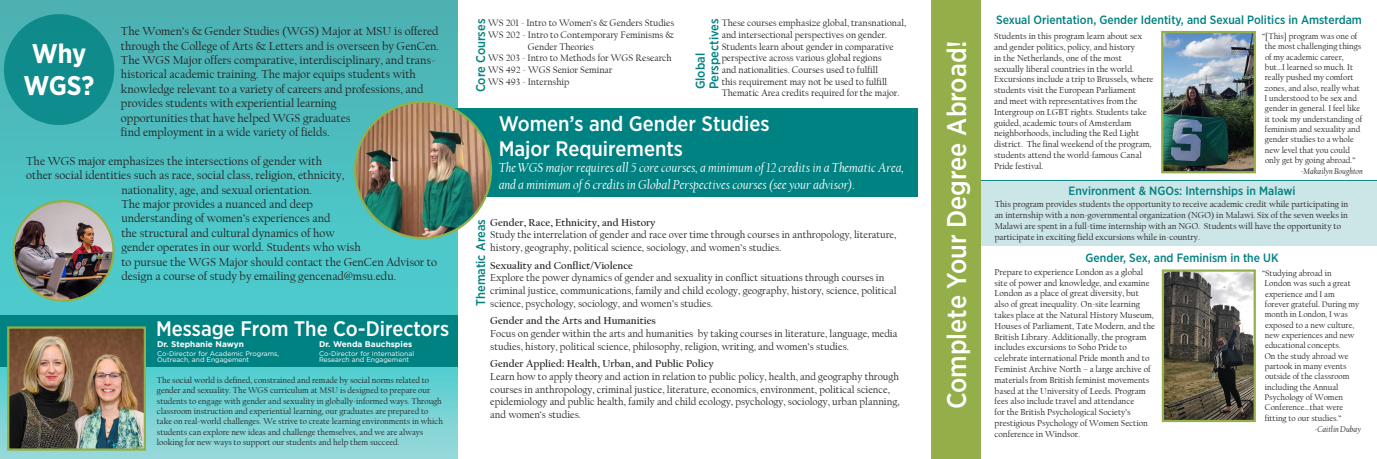
<style>
.page{position:relative;width:1377px;height:459px;background:#fff}
.page>*{position:absolute;margin:0;border:0;box-sizing:border-box;transform-origin:0 0}
.t1{font:500 27px "Gotham Narrow";color:#fff}
.t2{font:700 27px/32.4px "Gotham Narrow";letter-spacing:-.01em;color:#fff;text-align:center}
.t3{font:500 21px/25.2px "Gotham Narrow";color:#fff}
.t4{font:italic 13.5px/16.2px "Californian FB";color:#fff}
.t5{font:500 12.75px/13.5px "Gotham Narrow";color:#008182}
.t6{font:12px/14.4px "Californian FB";color:#231f20}
.t7{font:500 12px "Gotham Narrow";color:#008182}
.t8{font:10.5px/12.6px "Californian FB";color:#231f20}
.t9{font:700 10.5px "Californian FB";color:#231f20}
.t10{font:9.75px/11.7px "Californian FB";color:#231f20}
.t11{font:9px/10.8px "Californian FB";color:#231f20}
.t12{font:8.62px/10.4px "Californian FB";color:#231f20}
.t13{font:italic 8.62px "Californian FB";color:#231f20}
.t14{font:700 8.25px "Gotham";color:#fff}
.t15{font:6.75px "Gotham";color:#fff}
</style>
<div class="page">
<div style="left:981px;top:181px;width:396px;height:65px;background:#cce5e6"></div>
<div style="left:931px;top:0;width:50px;height:459px;background:#94ae4a"></div>
<div style="left:442px;top:108px;width:476px;height:88px;background:#008182"></div>
<svg style="left:0;top:0;width:458px;height:459px;background:#56c2c3"></svg>
<div style="left:4px;top:14px;width:110px;height:111px;background:#0f8b8c;border-radius:50%"></div>
<div style="left:0;top:315px;width:458px;height:52px;background:#008182"></div>
<img style="left:10px;top:329px;width:133px;height:119px">
<div style="left:7px;top:326px;width:139px;height:125px;border:2px solid #94ae4a"></div>
<img style="left:14px;top:201px;width:100px;height:100px;border-radius:50px">
<div style="left:13px;top:200px;width:102px;height:102px;border:2px solid #94ae4a;border-radius:50%"></div>
<img style="left:355px;top:102px;width:136px;height:136px;border-radius:68px">
<img style="left:1164px;top:34px;width:89px;height:136px">
<div style="left:1161px;top:31px;width:95px;height:142px;border:2px solid #94ae4a"></div>
<img style="left:1165px;top:272px;width:88px;height:147px">
<div style="left:1162px;top:269px;width:94px;height:153px;border:2px solid #94ae4a"></div>
<p class="t6" style="left:121px;top:24px;width:320px">The Women’s &amp; Gender Studies (WGS) Major at MSU is offered through the College of Arts &amp; Letters and is overseen by GenCen.<br>The WGS Major offers comparative, interdisciplinary, and trans&shy;historical academic training. The major equips students with knowledge relevant to a variety of careers and professions, and provides students with experiential learning</p>
<p class="t6" style="left:121px;top:111px;width:231px">opportunities that have helped WGS graduates</p>
<p class="t6" style="left:121px;top:125px;width:210px">find employment in a wide variety of fields.</p>
<p class="t6" style="left:26px;top:154px;width:297px">The WGS major emphasizes the intersections of gender with</p>
<p class="t6" style="left:26px;top:168px;width:320px">other social identities such as race, social class, religion, ethnicity,</p>
<p class="t6" style="left:121px;top:183px;width:192px">nationality, age, and sexual orientation.</p>
<p class="t6" style="left:121px;top:197px;width:193px">The major provides a nuanced and deep</p>
<p class="t6" style="left:121px;top:211px;width:211px">understanding of women’s experiences and</p>
<p class="t6" style="left:121px;top:226px;width:215px">the structural and cultural dynamics of how</p>
<p class="t6" style="left:121px;top:240px;width:241px">gender operates in our world. Students who wish</p>
<p class="t6" style="left:121px;top:255px;width:317px">to pursue the WGS Major should contact the GenCen Advisor to</p>
<p class="t6" style="left:121px;top:269px;width:276px">design a course of study by emailing gencenad@msu.edu.</p>
<p class="t2" style="left:24px;top:37px;width:72px">Why<br>WGS?</p>
<p class="t3" style="left:156px;top:316px;width:295px">Message From The Co-Directors</p>
<p class="t14" style="left:157px;top:339px;width:88px">Dr. Stephanie Nawyn</p>
<p class="t14" style="left:319px;top:339px;width:95px">Dr. Wenda Bauchspies</p>
<p class="t15" style="left:157px;top:349px;width:124px">Co-Director for Academic Programs,</p>
<p class="t15" style="left:319px;top:349px;width:97px">Co-Director for International</p>
<p class="t15" style="left:157px;top:356px;width:94px">Outreach, and Engagement</p>
<p class="t15" style="left:319px;top:356px;width:92px">Research and Engagement</p>
<p class="t12" style="left:157px;top:375px;width:287px">The social world is defined, constrained and remade by social norms related to gender and sexuality. The WGS curriculum at MSU is designed to prepare our students to engage with gender and sexuality in globally-informed ways. Through classroom instruction and experiential learning, our graduates are prepared to take on real-world challenges. We strive to create learning environments in which students can explore new ideas and challenge themselves, and we are always looking for new ways to support our students and help them succeed.</p>
<p class="t10" style="left:488px;top:17px;width:188px">WS 201 - Intro to Women’s &amp; Genders Studies</p>
<p class="t10" style="left:528px;top:29px;width:148px;text-indent:-40px">WS 202 - Intro to Contemporary Feminisms &amp;<br>Gender Theories</p>
<p class="t10" style="left:488px;top:52px;width:185px">WS 203 - Intro to Methods for WGS Research</p>
<p class="t10" style="left:488px;top:64px;width:126px">WS 492 - WGS Senior Seminar</p>
<p class="t10" style="left:488px;top:76px;width:83px">WS 493 - Internship</p>
<p class="t3" style="left:499px;top:110px;width:272px">Women’s and Gender Studies<br>Major Requirements</p>
<p class="t4" style="left:499px;top:160px;width:407px">The WGS major requires all 5 core courses, a minimum of 12 credits in a Thematic Area, and a minimum of 6 credits in Global Perspectives courses (see your advisor).</p>
<p class="t10" style="left:722px;top:17px;width:186px">These courses emphasize global, transnational, and intersectional perspectives on gender.<br>Students learn about gender in comparative perspective across various global regions<br>and nationalities. Courses used to fulfill<br>this requirement may not be used to fulfill Thematic Area credits required for the major.</p>
<p class="t5" style="left:693px;top:89px;width:72px;rotate:-90deg">Global<br>Perspectives</p>
<p class="t5" style="left:474px;top:92px;width:75px;rotate:-90deg">Core Courses</p>
<p class="t9" style="left:490px;top:216px;width:167px">Gender, Race, Ethnicity, and History</p>
<p class="t8" style="left:490px;top:229px;width:408px">Study the interrelation of gender and race over time through courses in anthropology, literature, history, geography, political science, sociology, and women’s studies.</p>
<p class="t9" style="left:490px;top:259px;width:144px">Sexuality and Conflict/Violence</p>
<p class="t8" style="left:490px;top:272px;width:408px">Explore the power dynamics of gender and sexuality in conflict situations through courses in criminal justice, communications, family and child ecology, geography, history, science, political science, psychology, sociology, and women’s studies.</p>
<p class="t9" style="left:490px;top:315px;width:167px">Gender and the Arts and Humanities</p>
<p class="t8" style="left:490px;top:327px;width:409px">Focus on gender within the arts and humanities by taking courses in literature, language, media studies, history, political science, philosophy, religion, writing, and women’s studies.</p>
<p class="t9" style="left:490px;top:358px;width:225px">Gender Applied: Health, Urban, and Public Policy</p>
<p class="t8" style="left:490px;top:370px;width:411px">Learn how to apply theory and action in relation to public policy, health, and geography through courses in anthropology, criminal justice, literature, economics, environment, political science, epidemiology and public health, family and child ecology, psychology, sociology, urban planning, and women’s studies.</p>
<p class="t5" style="left:474px;top:306px;width:88px;rotate:-90deg">Thematic Areas</p>
<p class="t1" style="left:940px;top:409px;width:371px;rotate:-90deg">Complete Your Degree Abroad!</p>
<p class="t7" style="left:996px;top:12px;width:367px">Sexual Orientation, Gender Identity, and Sexual Politics in Amsterdam</p>
<p class="t11" style="left:994px;top:31px;width:161px">Students in this program learn about sex and gender politics, policy, and history<br>in the Netherlands, one of the most sexually liberal countries in the world.<br>Excursions include a trip to Brussels, where students visit the European Parliament<br>and meet with representatives from the Intergroup on LGBT rights. Students take guided, academic tours of Amsterdam neighborhoods, including the Red Light district. The final weekend of the program, students attend the world-famous Canal Pride festival.</p>
<p class="t12" style="left:1262px;top:31px;width:101px">“[This] program was one of the most challenging things of my academic career, but…I learned so much. It really pushed my comfort zones, and also, really what<br>I understood to be sex and gender in general. I feel like it took my understanding of feminism and sexuality and gender studies to a whole new level that you could only get by going abroad.”</p>
<p class="t13" style="left:1301px;top:167px;width:63px">-Makailyn Boughton</p>
<p class="t7" style="left:1069px;top:183px;width:228px">Environment &amp; NGOs: Internships in Malawi</p>
<p class="t11" style="left:995px;top:199px;width:355px">This program provides students the opportunity to receive academic credit while participating in an internship with a non-governmental organization (NGO) in Malawi. Six of the seven weeks in Malawi are spent in a full-time internship with an NGO. Students will have the opportunity to participate in exciting field excursions while in-country.</p>
<p class="t7" style="left:1086px;top:250px;width:194px">Gender, Sex, and Feminism in the UK</p>
<p class="t11" style="left:995px;top:267px;width:162px">Prepare to experience London as a global site of power and knowledge, and examine London as a place of great diversity, but also of great inequality. On-site learning takes place at the Natural History Museum, Houses of Parliament, Tate Modern, and the British Library. Additionally, the program includes excursions to Soho Pride to celebrate international Pride month and to Feminist Archive North – a large archive of materials from British feminist movements based at the University of Leeds. Program fees also include travel and attendance<br>for the British Psychological Society’s prestigious Psychology of Women Section conference in Windsor.</p>
<p class="t12" style="left:1262px;top:268px;width:98px">“Studying abroad in<br>London was such a great experience and I am<br>forever grateful. During my month in London, I was exposed to a new culture, new experiences and new educational concepts.<br>On the study abroad we partook in many events outside of the classroom including the Annual<br>Psychology of Women<br>Conference…that were fitting to our studies.”</p>
<p class="t13" style="left:1315px;top:424px;width:48px">-Caitlin Dubay</p>
</div>
